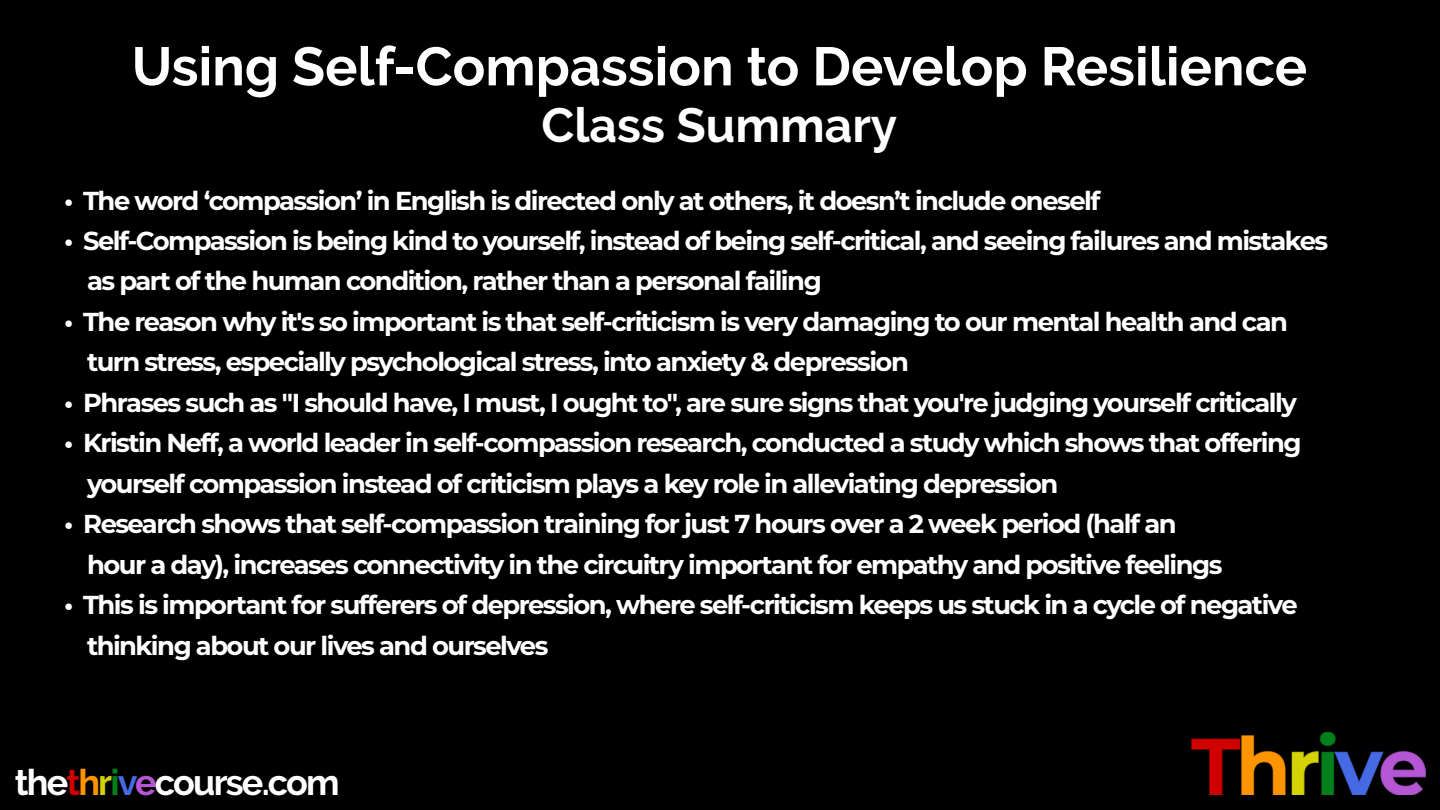
<style>
.page{position:relative;width:1440px;height:810px;background:#000}
.page>*{position:absolute;margin:0;border:0;box-sizing:border-box;transform-origin:0 0}
.t1{font:700 54px "Raleway";color:#fff}
.t2{font:700 48px "Raleway";color:#fff}
.t3{font:700 36px "Raleway";letter-spacing:-.05em;color:#fff}
.t4{font:700 25.95px/40.5px "Montserrat";letter-spacing:-.06em;color:#fff}
.s1{color:#cf0000}
.s2{color:#fe9500}
.s3{color:#d5d306}
.s4{color:#03801b}
.s5{color:#456ae3}
.s6{color:#b557d4}
</style>
<div class="page">
<img style="left:1192px;top:732px;width:234px;height:63px">
<h1 class="t1" style="left:132px;top:35px;width:1177px">Using Self-Compassion to Develop Resilience</h1>
<h2 class="t2" style="left:541px;top:97px;width:357px">Class Summary</h2>
<p class="t4" style="left:64px;top:180px;width:1038px">• The word ‘compassion’ in English is directed only at others, it doesn’t include oneself</p>
<p class="t4" style="left:87px;top:220px;width:1243px;text-indent:-23px">• Self-Compassion is being kind to yourself, instead of being self-critical, and seeing failures and mistakes as part of the human condition, rather than a personal failing</p>
<p class="t4" style="left:87px;top:301px;width:1202px;text-indent:-23px">• The reason why it's so important is that self-criticism is very damaging to our mental health and can turn stress, especially psychological stress, into anxiety &amp; depression</p>
<p class="t4" style="left:64px;top:382px;width:1234px">• Phrases such as "I should have, I must, I ought to", are sure signs that you're judging yourself critically</p>
<p class="t4" style="left:87px;top:423px;width:1216px;text-indent:-23px">• Kristin Neff, a world leader in self-compassion research, conducted a study which shows that offering yourself compassion instead of criticism plays a key role in alleviating depression</p>
<p class="t4" style="left:87px;top:504px;width:1137px;text-indent:-23px">• Research shows that self-compassion training for just 7 hours over a 2 week period (half an hour a day), increases connectivity in the circuitry important for empathy and positive feelings</p>
<p class="t4" style="left:87px;top:585px;width:1212px;text-indent:-23px">• This is important for sufferers of depression, where self-criticism keeps us stuck in a cycle of negative thinking about our lives and ourselves</p>
<h3 class="t3" style="left:15px;top:761px;width:327px">the<span class="s1">t</span><span class="s2">h</span><span class="s3">r</span><span class="s4">i</span><span class="s5">v</span><span class="s6">e</span>course.com</h3>
</div>
